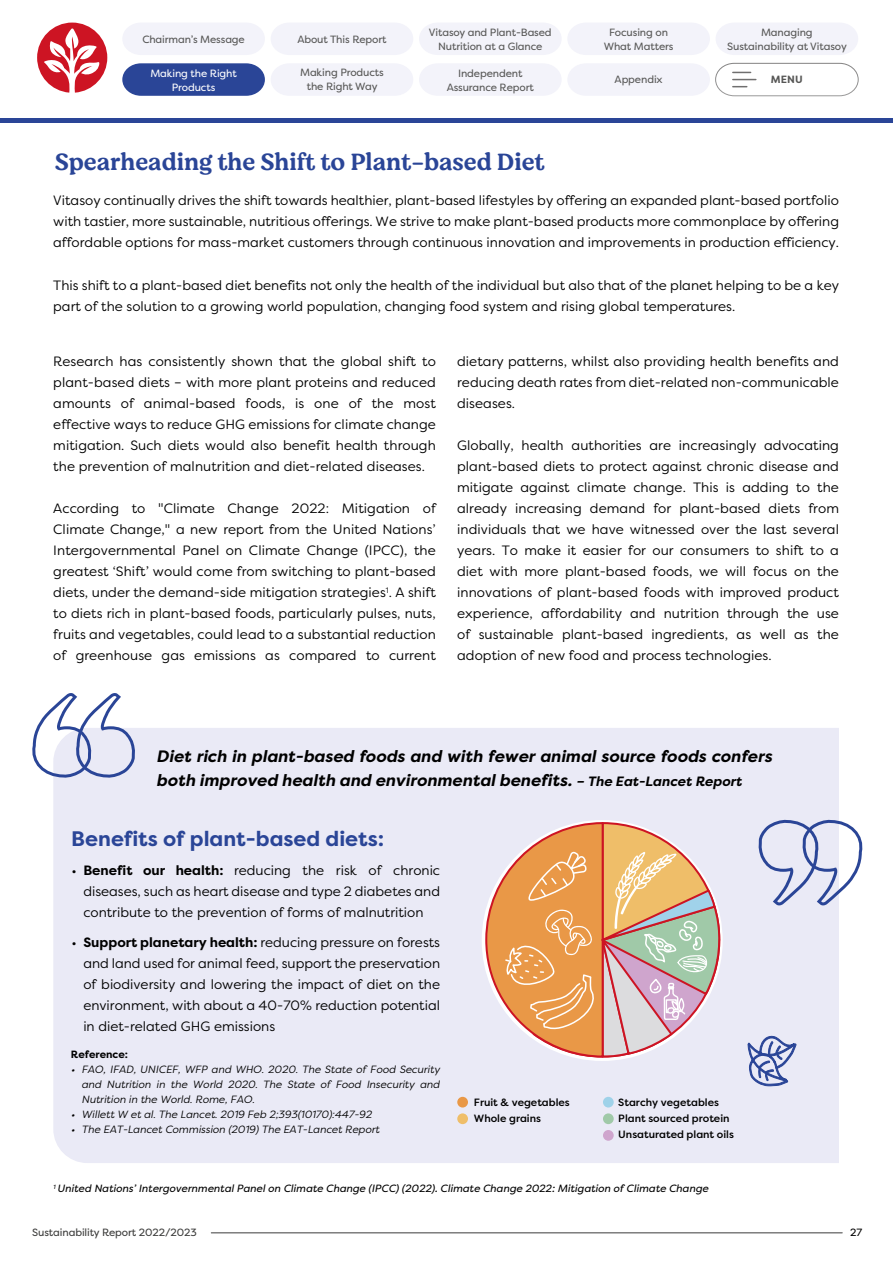
<style>
.page{position:relative;width:893px;height:1263px;background:#fff}
.page>*{position:absolute;margin:0;border:0;box-sizing:border-box;transform-origin:0 0}
.t1{font:500 24px "Moranga";color:#2a4597}
.t2{font:700 21px "Filson Pro";color:#2a4597}
.t3{font:italic 700 16.5px/24px "Filson Pro";color:#000}
.t4{font:13.5px/21px "Filson Pro";color:#000;text-align:justify}
.t5{font:italic 10.5px/15px "Filson Pro";color:#000;text-align:justify}
.t6{font:10.5px/14.1px "Filson Pro";letter-spacing:-.01em;color:#575756;text-align:center}
.t7{font:italic 10.5px "Filson Pro";color:#000}
.t8{font:500 10.5px/16px "Filson Pro";color:#000}
.t9{font:10.5px "Filson Pro";letter-spacing:-.01em;color:#3c3c3b}
.t10{font:10.5px/14.1px "Filson Pro";letter-spacing:-.01em;color:#fff;text-align:center}
.t11{font:700 10.5px "Filson Pro";color:#000}
.t12{font:700 10.5px "Filson Pro";color:#575756}
.t13{font:10.5px "Filson Pro";color:#000}
.s1{font-size:13.5px}
.s2{font-weight:700}
</style>
<div class="page">
<hr style="left:211px;top:1232px;width:631px;height:1px;background:#3c3c3b">
<hr style="left:0;top:118px;width:893px;height:4px;background:#2a4597">
<div style="left:271px;top:64px;width:142px;height:31px;background:#f3f3fa"></div>
<svg style="left:122px;top:63px;width:143px;height:33px;background:#39529e"></svg>
<div style="left:123px;top:23px;width:142px;height:32px;background:#f3f3fa"></div>
<div style="left:271px;top:23px;width:142px;height:32px;background:#f3f3fa"></div>
<div style="left:419px;top:23px;width:291px;height:32px;background:#f3f3fa"></div>
<div style="left:716px;top:23px;width:142px;height:32px;background:#f3f3fa"></div>
<svg style="left:37px;top:23px;width:70px;height:70px"></svg>
<svg style="left:419px;top:63px;width:440px;height:34px"></svg>
<div style="left:53px;top:728px;width:786px;height:435px;background:#eaeaf6"></div>
<svg style="left:32px;top:693px;width:104px;height:84px"></svg>
<svg style="left:757px;top:821px;width:106px;height:87px"></svg>
<svg style="left:484px;top:821px;width:237px;height:240px;background:#e2b997"></svg>
<svg style="left:747px;top:1036px;width:49px;height:51px;background:#aab3d6"></svg>
<div style="left:457px;top:1097px;width:11px;height:10px;background:#e99846;border-radius:50%"></div>
<div style="left:457px;top:1113px;width:11px;height:11px;background:#efbe69;border-radius:50%"></div>
<div style="left:603px;top:1097px;width:11px;height:10px;background:#9fd2e9;border-radius:50%"></div>
<div style="left:603px;top:1113px;width:11px;height:11px;background:#a0c9a8;border-radius:50%"></div>
<div style="left:603px;top:1130px;width:11px;height:11px;background:#cfa5cd;border-radius:50%"></div>
<p class="t6" style="left:142px;top:32px;width:104px">Chairman’s Message</p>
<p class="t6" style="left:297px;top:32px;width:91px">About This Report</p>
<p class="t6" style="left:300px;top:65px;width:85px">Making Products the Right Way</p>
<p class="t10" style="left:150px;top:66px;width:88px">Making the Right<br>Products</p>
<p class="t6" style="left:429px;top:25px;width:124px">Vitasoy and Plant-Based<br>Nutrition at a Glance</p>
<p class="t6" style="left:447px;top:66px;width:89px">Independent<br>Assurance Report</p>
<p class="t6" style="left:615px;top:72px;width:50px">Appendix</p>
<p class="t6" style="left:604px;top:25px;width:71px">Focusing on<br>What Matters</p>
<p class="t6" style="left:727px;top:25px;width:121px">Managing<br>Sustainability at Vitasoy</p>
<p class="t12" style="left:771px;top:73px;width:33px">MENU</p>
<h1 class="t1" style="left:55px;top:145px;width:491px">Spearheading the Shift to Plant-based Diet</h1>
<p class="t4" style="left:53px;top:190px;width:787px">Vitasoy continually drives the shift towards healthier, plant-based lifestyles by offering an expanded plant-based portfolio with tastier, more sustainable, nutritious offerings. We strive to make plant-based products more commonplace by offering affordable options for mass-market customers through continuous innovation and improvements in production efficiency.</p>
<p class="t4" style="left:53px;top:274px;width:787px">This shift to a plant-based diet benefits not only the health of the individual but also that of the planet helping to be a key part of the solution to a growing world population, changing food system and rising global temperatures.</p>
<p class="t4" style="left:53px;top:350px;width:384px">Research has consistently shown that the global shift to plant-based diets – with more plant proteins and reduced amounts of animal-based foods, is one of the most effective ways to reduce GHG emissions for climate change mitigation. Such diets would also benefit health through the prevention of malnutrition and diet-related diseases.</p>
<p class="t4" style="left:53px;top:497px;width:384px">According to "Climate Change 2022: Mitigation of Climate Change," a new report from the United Nations’ Intergovernmental Panel on Climate Change (IPCC), the greatest ‘Shift’ would come from switching to plant-based diets, under the demand-side mitigation strategies<sup>1</sup>. A shift to diets rich in plant-based foods, particularly pulses, nuts, fruits and vegetables, could lead to a substantial reduction of greenhouse gas emissions as compared to current</p>
<p class="t4" style="left:457px;top:350px;width:383px">dietary patterns, whilst also providing health benefits and reducing death rates from diet-related non-communicable diseases.</p>
<p class="t4" style="left:457px;top:434px;width:383px">Globally, health authorities are increasingly advocating plant-based diets to protect against chronic disease and mitigate against climate change. This is adding to the already increasing demand for plant-based diets from individuals that we have witnessed over the last several years. To make it easier for our consumers to shift to a diet with more plant-based foods, we will focus on the innovations of plant-based foods with improved product experience, affordability and nutrition through the use of sustainable plant-based ingredients, as well as the adoption of new food and process technologies.</p>
<p class="t3" style="left:156px;top:745px;width:617px">Diet rich in plant-based foods and with fewer animal source foods confers both improved health and environmental benefits. <span class="s1">– The Eat-Lancet Report</span></p>
<h2 class="t2" style="left:71px;top:825px;width:315px">Benefits of plant-based diets:</h2>
<p class="t4" style="left:83px;top:860px;width:358px;text-indent:-12px">• <span class="s2">Benefit our health:</span> reducing the risk of chronic diseases, such as heart disease and type 2 diabetes and contribute to the prevention of forms of malnutrition</p>
<p class="t4" style="left:83px;top:931px;width:358px;text-indent:-12px">• <span class="s2">Support planetary health:</span> reducing pressure on forests and land used for animal feed, support the preservation of biodiversity and lowering the impact of diet on the environment, with about a 40-70% reduction potential in diet-related GHG emissions</p>
<p class="t11" style="left:71px;top:1048px;width:59px">Reference:</p>
<p class="t5" style="left:81px;top:1062px;width:360px;text-indent:-10px">• FAO, IFAD, UNICEF, WFP and WHO. 2020. The State of Food Security and Nutrition in the World 2020. The State of Food Insecurity and Nutrition in the World. Rome, FAO.</p>
<p class="t5" style="left:71px;top:1107px;width:302px">• Willett W et al. The Lancet. 2019 Feb 2;393(10170):447-92</p>
<p class="t5" style="left:71px;top:1122px;width:310px">• The EAT-Lancet Commission (2019) The EAT-Lancet Report</p>
<p class="t8" style="left:474px;top:1094px;width:97px">Fruit &amp; vegetables<br>Whole grains</p>
<p class="t8" style="left:618px;top:1094px;width:117px">Starchy vegetables<br>Plant sourced protein<br>Unsaturated plant oils</p>
<p class="t7" style="left:53px;top:1182px;width:657px"><sup>1</sup> United Nations’ Intergovernmental Panel on Climate Change (IPCC) (2022). Climate Change 2022: Mitigation of Climate Change</p>
<p class="t9" style="left:32px;top:1226px;width:166px">Sustainability Report 2022/2023</p>
<p class="t13" style="left:850px;top:1225px;width:14px">27</p>
</div>
